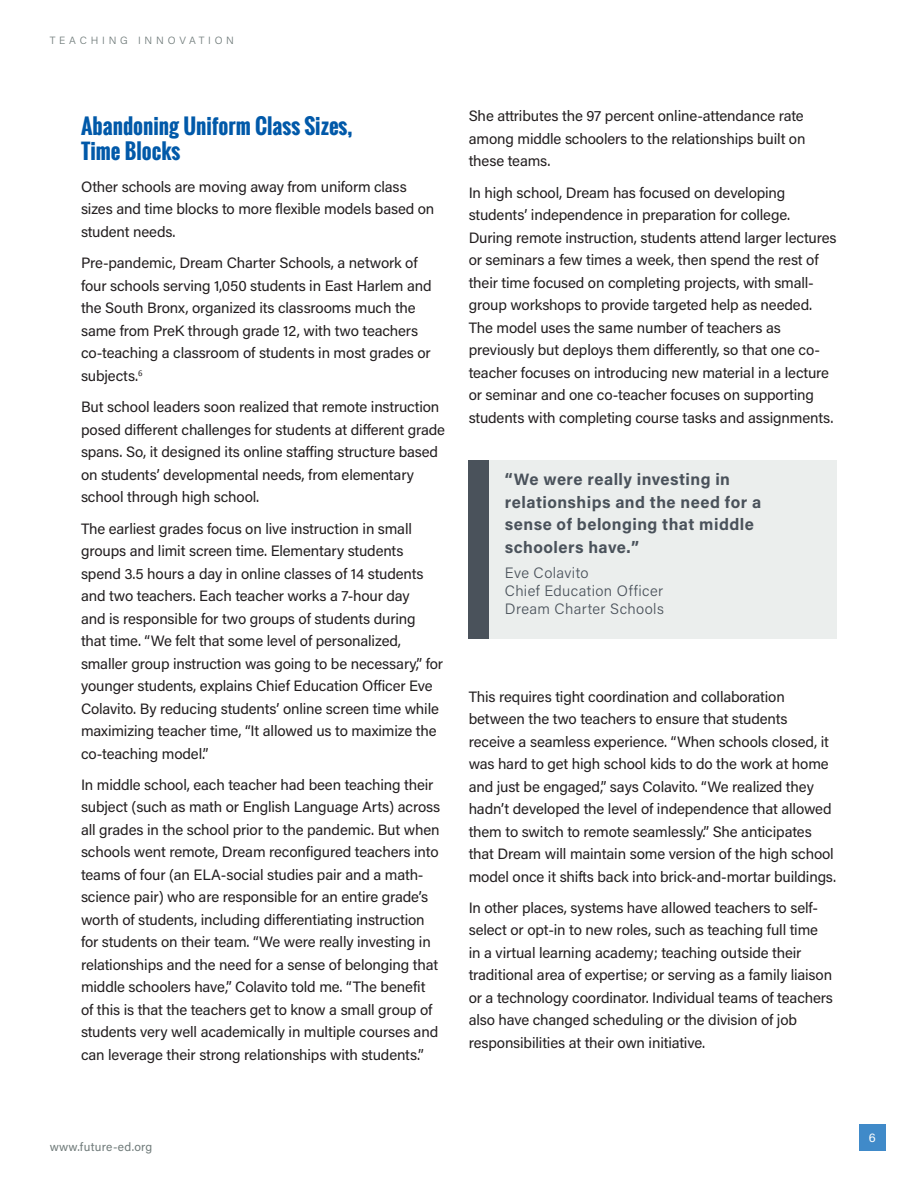
<style>
.page{position:relative;width:918px;height:1188px;background:#fff}
.page>*{position:absolute;margin:0;border:0;box-sizing:border-box;transform-origin:0 0}
.text1_Acumin_Reg{font:700 21px/25.2px "Oswald";color:#0159a9}
.pull_quote{font:700 16.5px/22.5px "Acumin Pro";letter-spacing:.025em;color:#4a525b}
.text1_Acumin_Reg-2{font:15px/22.5px "Acumin Pro";letter-spacing:-.01em;color:#231f20}
.pull_quote_author{font:300 15px/18px "Acumin Pro";letter-spacing:.025em;color:#4a525b}
.t1{font:12px "Acumin Pro";letter-spacing:.02em;color:#707b7a}
.t2{font:12px "Acumin Pro";color:#fff}
.t3{font:300 10.5px "Acumin Pro";letter-spacing:.36em;color:#707b7a}
</style>
<div class="page">
<div style="left:859px;top:1124px;width:27px;height:27px;background:#408ac9"></div>
<div style="left:489px;top:460px;width:348px;height:179px;background:#ebeeed"></div>
<div style="left:469px;top:460px;width:20px;height:179px;background:#4a525b"></div>
<p class="t3" style="left:50px;top:34px;width:186px">TEACHING INNOVATION</p>
<p class="text1_Acumin_Reg" style="left:81px;top:114px;width:273px">Abandoning Uniform Class Sizes,<br>Time Blocks</p>
<p class="text1_Acumin_Reg-2" style="left:81px;top:175px;width:355px">Other schools are moving away from uniform class sizes and time blocks to more flexible models based on student needs.</p>
<p class="text1_Acumin_Reg-2" style="left:81px;top:251px;width:352px">Pre-pandemic, Dream Charter Schools, a network of four schools serving 1,050 students in East Harlem and the South Bronx, organized its classrooms much the same from PreK through grade 12, with two teachers co-teaching a classroom of students in most grades or subjects.<sup>6</sup></p>
<p class="text1_Acumin_Reg-2" style="left:81px;top:395px;width:366px">But school leaders soon realized that remote instruction posed different challenges for students at different grade spans. So, it designed its online staffing structure based on students’ developmental needs, from elementary school through high school.</p>
<p class="text1_Acumin_Reg-2" style="left:81px;top:516px;width:364px">The earliest grades focus on live instruction in small groups and limit screen time. Elementary students spend 3.5 hours a day in online classes of 14 students and two teachers. Each teacher works a 7-hour day<br>and is responsible for two groups of students during that time. “We felt that some level of personalized, smaller group instruction was going to be necessary,” for younger students, explains Chief Education Officer Eve Colavito. By reducing students’ online screen time while maximizing teacher time, “It allowed us to maximize the co-teaching model.”</p>
<p class="text1_Acumin_Reg-2" style="left:81px;top:773px;width:361px">In middle school, each teacher had been teaching their subject (such as math or English Language Arts) across all grades in the school prior to the pandemic. But when schools went remote, Dream reconfigured teachers into teams of four (an ELA-social studies pair and a math&shy;science pair) who are responsible for an entire grade’s worth of students, including differentiating instruction for students on their team. “We were really investing in relationships and the need for a sense of belonging that middle schoolers have,” Colavito told me. “The benefit of this is that the teachers get to know a small group of students very well academically in multiple courses and can leverage their strong relationships with students.”</p>
<p class="text1_Acumin_Reg-2" style="left:469px;top:104px;width:338px;text-align:justify">She attributes the 97 percent online-attendance rate among middle schoolers to the relationships built on these teams.</p>
<p class="text1_Acumin_Reg-2" style="left:469px;top:180px;width:369px">In high school, Dream has focused on developing students’ independence in preparation for college.<br>During remote instruction, students attend larger lectures or seminars a few times a week, then spend the rest of their time focused on completing projects, with small&shy;group workshops to provide targeted help as needed.<br>The model uses the same number of teachers as previously but deploys them differently, so that one co&shy;teacher focuses on introducing new material in a lecture or seminar and one co-teacher focuses on supporting students with completing course tasks and assignments.</p>
<p class="pull_quote" style="left:505px;top:468px;width:258px">“We were really investing in relationships and the need for a sense of belonging that middle schoolers have.”</p>
<p class="pull_quote_author" style="left:505px;top:563px;width:160px">Eve Colavito<br>Chief Education Officer<br>Dream Charter Schools</p>
<p class="text1_Acumin_Reg-2" style="left:469px;top:684px;width:369px">This requires tight coordination and collaboration between the two teachers to ensure that students receive a seamless experience. “When schools closed, it was hard to get high school kids to do the work at home and just be engaged,” says Colavito. “We realized they hadn’t developed the level of independence that allowed them to switch to remote seamlessly.” She anticipates that Dream will maintain some version of the high school model once it shifts back into brick-and-mortar buildings.</p>
<p class="text1_Acumin_Reg-2" style="left:469px;top:896px;width:366px">In other places, systems have allowed teachers to self&shy;select or opt-in to new roles, such as teaching full time in a virtual learning academy; teaching outside their traditional area of expertise; or serving as a family liaison or a technology coordinator. Individual teams of teachers also have changed scheduling or the division of job responsibilities at their own initiative.</p>
<p class="t1" style="left:50px;top:1139px;width:104px">www.future-ed.org</p>
<p class="t2" style="left:869px;top:1129px;width:8px">6</p>
</div>
